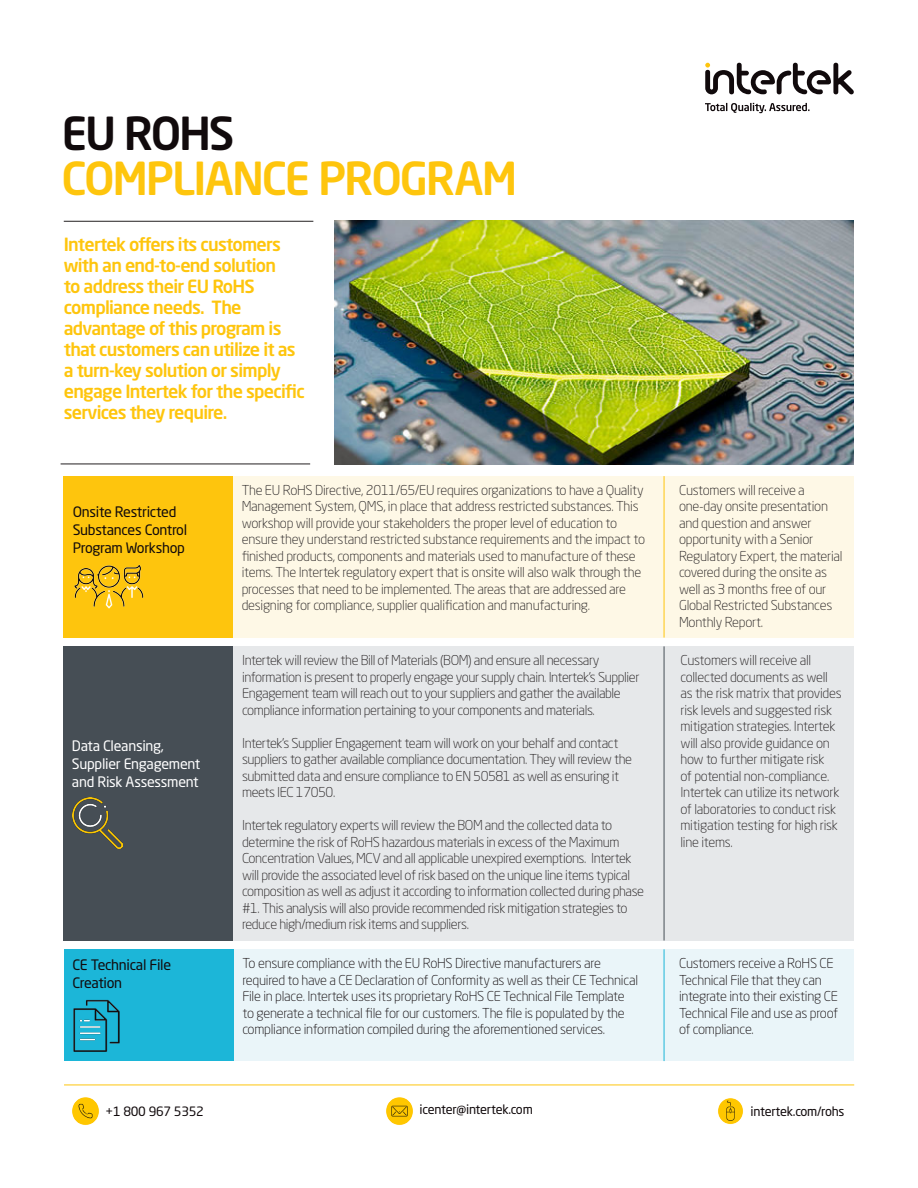
<style>
.page{position:relative;width:918px;height:1188px;background:#fff}
.page>*{position:absolute;margin:0;border:0;box-sizing:border-box;transform-origin:0 0}
.t1{font:500 45px/45px "Neo Sans Std";letter-spacing:-.05em;color:#fec50d}
.Body_Text__large_whi{font:500 18px/21px "Neo Sans Std";letter-spacing:-.04em;color:#fec50d}
.Body_Text{font:14.25px/18px "Neo Sans Std";letter-spacing:-.02em;color:#110a0c}
.Body_Text-2{font:14.25px/18px "Neo Sans Std";letter-spacing:-.02em;color:#fff}
.Body_Text__large_whi-2{font:300 13.5px/16.5px "Neo Sans Std";letter-spacing:-.03em;color:#231f20}
.Body_Text__large_whi-3{font:300 13.5px/16.5px "Neo Sans Std";letter-spacing:-.02em;color:#110a0c}
.Contact_Details{font:12.75px "Neo Sans Std";letter-spacing:-.02em;color:#110a0c}
.s1{color:#110a0c}
</style>
<div class="page">
<img style="left:72px;top:1097px;width:27px;height:28px">
<svg style="left:705px;top:103px;width:105px;height:10px"></svg>
<svg style="left:705px;top:63px;width:149px;height:31px"></svg>
<img style="left:386px;top:1097px;width:27px;height:28px">
<img style="left:718px;top:1098px;width:25px;height:26px">
<div style="left:64px;top:476px;width:169px;height:162px;background:#fec50d"></div>
<div style="left:233px;top:949px;width:621px;height:112px;background:#eaf5f9"></div>
<div style="left:233px;top:646px;width:621px;height:295px;background:#e6e8ea"></div>
<div style="left:233px;top:476px;width:621px;height:162px;background:#fef8e6"></div>
<img style="left:334px;top:221px;width:520px;height:243px">
<hr style="left:61px;top:464px;width:249px;height:1px;background:#231f20">
<hr style="left:64px;top:221px;width:249px;height:1px;background:#231f20">
<hr style="left:664px;top:476px;width:1px;height:162px;background:#fec50d">
<div style="left:64px;top:646px;width:169px;height:295px;background:#464e55"></div>
<hr style="left:664px;top:646px;width:1px;height:295px;background:#464e55">
<div style="left:64px;top:949px;width:170px;height:112px;background:#1cb6d8"></div>
<hr style="left:664px;top:949px;width:1px;height:112px;background:#1cb6d8">
<img style="left:73px;top:797px;width:50px;height:51px">
<img style="left:74px;top:564px;width:70px;height:45px">
<img style="left:73px;top:999px;width:47px;height:53px">
<hr style="left:64px;top:1085px;width:790px;height:1px;background:#fec50d">
<p class="t1" style="left:62px;top:110px;width:457px"><span class="s1">EU R</span><span class="s1">O</span><span class="s1">HS<br></span>COMPLIANCE PROGRAM</p>
<p class="Body_Text__large_whi" style="left:64px;top:233px;width:243px">Intertek offers its customers with an end-to-end solution<br>to address their EU RoHS compliance needs. The advantage of this program is that customers can utilize it as a turn-key solution or simply engage Intertek for the specific services they require.</p>
<p class="Body_Text__large_whi-2" style="left:242px;top:482px;width:405px">The EU RoHS Directive, 2011/65/EU requires organizations to have a Quality Management System, QMS, in place that address restricted substances. This workshop will provide your stakeholders the proper level of education to ensure they understand restricted substance requirements and the impact to finished products, components and materials used to manufacture of these items. The Intertek regulatory expert that is onsite will also walk through the processes that need to be implemented. The areas that are addressed are designing for compliance, supplier qualification and manufacturing.</p>
<p class="Body_Text__large_whi-2" style="left:679px;top:482px;width:165px">Customers will receive a one-day onsite presentation and question and answer opportunity with a Senior<br>Regulatory Expert, the material covered during the onsite as well as 3 months free of our<br>Global Restricted Substances<br>Monthly Report.</p>
<p class="Body_Text__large_whi-2" style="left:680px;top:652px;width:163px">Customers will receive all collected documents as well as the risk matrix that provides risk levels and suggested risk mitigation strategies. Intertek will also provide guidance on how to further mitigate risk<br>of potential non-compliance.<br>Intertek can utilize its network of laboratories to conduct risk mitigation testing for high risk line items.</p>
<p class="Body_Text" style="left:73px;top:502px;width:116px">Onsite Restricted<br>Substances Control<br>Program Workshop</p>
<p class="Body_Text__large_whi-2" style="left:242px;top:652px;width:399px">Intertek will review the Bill of Materials (BOM) and ensure all necessary information is present to properly engage your supply chain. Intertek’s Supplier Engagement team will reach out to your suppliers and gather the available compliance information pertaining to your components and materials.</p>
<p class="Body_Text__large_whi-2" style="left:242px;top:734px;width:392px">Intertek’s Supplier Engagement team will work on your behalf and contact suppliers to gather available compliance documentation. They will review the submitted data and ensure compliance to EN 50581 as well as ensuring it meets IEC 17050.</p>
<p class="Body_Text__large_whi-2" style="left:242px;top:817px;width:404px">Intertek regulatory experts will review the BOM and the collected data to determine the risk of RoHS hazardous materials in excess of the Maximum Concentration Values, MCV and all applicable unexpired exemptions. Intertek will provide the associated level of risk based on the unique line items typical composition as well as adjust it according to information collected during phase #1. This analysis will also provide recommended risk mitigation strategies to reduce high/medium risk items and suppliers.</p>
<p class="Body_Text__large_whi-3" style="left:242px;top:955px;width:397px">To ensure compliance with the EU RoHS Directive manufacturers are required to have a CE Declaration of Conformity as well as their CE Technical File in place. Intertek uses its proprietary RoHS CE Technical File Template to generate a technical file for our customers. The file is populated by the compliance information compiled during the aforementioned services.</p>
<p class="Body_Text-2" style="left:72px;top:737px;width:130px">Data Cleansing,<br>Supplier Engagement and Risk Assessment</p>
<p class="Body_Text" style="left:72px;top:955px;width:100px">CE Technical File<br>Creation</p>
<p class="Body_Text__large_whi-3" style="left:679px;top:955px;width:161px">Customers receive a RoHS CE<br>Technical File that they can integrate into their existing CE<br>Technical File and use as proof of compliance.</p>
<p class="Contact_Details" style="left:106px;top:1103px;width:100px">+1 800 967 5352</p>
<p class="Contact_Details" style="left:420px;top:1102px;width:115px">icenter@intertek.com</p>
<p class="Contact_Details" style="left:751px;top:1103px;width:96px">intertek.com/rohs</p>
</div>
